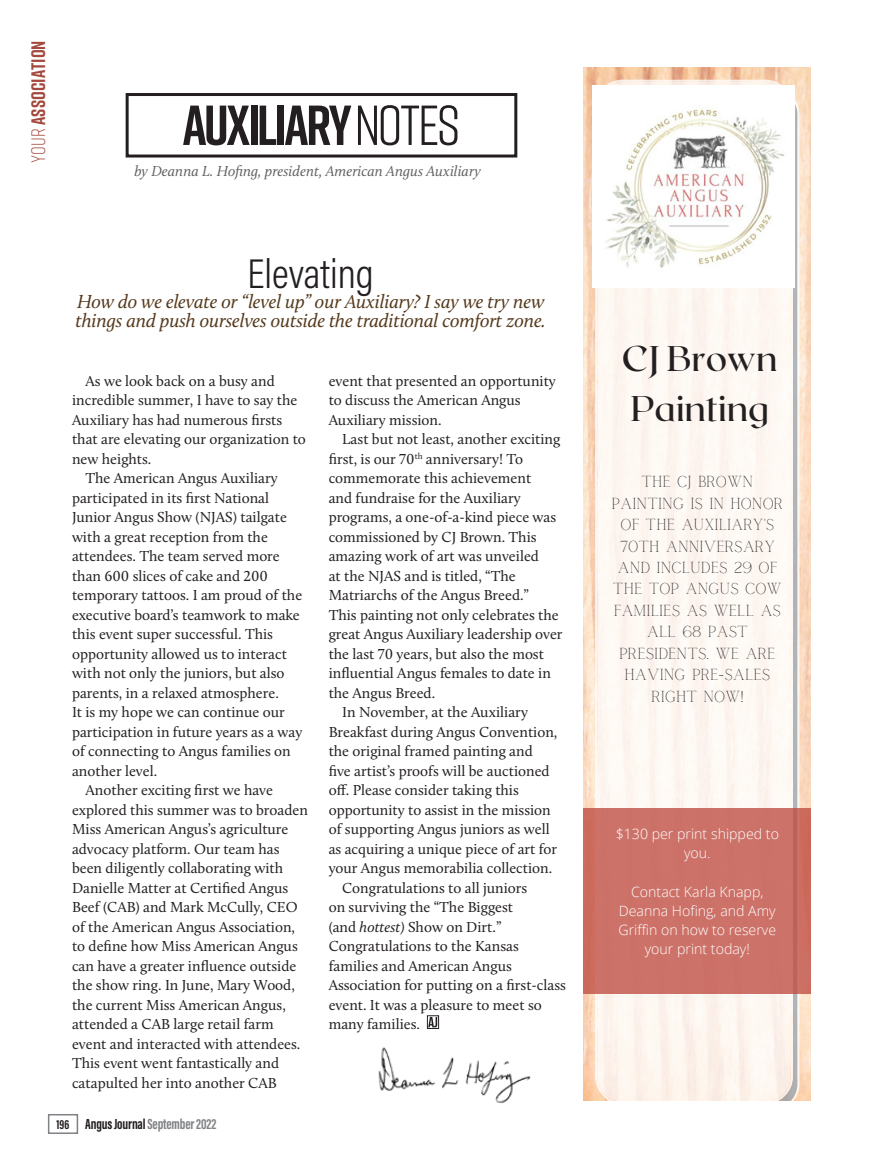
<style>
.page{position:relative;width:878px;height:1168px;background:#fff}
.page>*{position:absolute;margin:0;border:0;box-sizing:border-box;transform-origin:0 0}
.Column_Title{font:700 56.25px "Rift";letter-spacing:-.045em;color:#231f20}
.Column_Headline{font:300 42px "Acumin Pro Cond";color:#231f20}
.t1{font:500 35.55px/49.7px "Roxborough CF";color:#231f20}
.col-deck{font:italic 19.5px/19.5px "Calluna";letter-spacing:-.01em;color:#563a1d}
.t2{font:700 19.5px "Rift";letter-spacing:.005em;color:#a4493e}
.t3{font:15.75px/21.5px "Calgary";color:#231f20;text-align:center}
.Body_Text{font:15px/19.5px "Calluna";color:#231f20}
.Byline_2_copy{font:italic 15px "Calluna";color:#636366}
.t4{font:700 15px "Acumin Pro Extra Cond";letter-spacing:-.01em;color:#808285}
.t5{font:300 14.1px/19.2px "Open Sans";color:#fff;text-align:center}
.s1{font-weight:300}
.s2{font-weight:400}
.s3{font-size:13.5px;color:#231f20}
.s4{color:#231f20}
.s5{font-style:italic}
</style>
<div class="page">
<div style="left:427px;top:1015px;width:12px;height:14px;border:1px solid #231f20"></div>
<svg style="left:428px;top:1017px;width:9px;height:10px"></svg>
<img style="left:378px;top:1047px;width:153px;height:57px">
<div style="left:126px;top:93px;width:391px;height:65px;border:3px solid #231f20"></div>
<img style="left:583px;top:68px;width:227px;height:1032px">
<svg style="left:595px;top:80px;width:204px;height:1020px;fill:#fef8f2"></svg>
<img style="left:592px;top:85px;width:203px;height:202px">
<div style="left:583px;top:808px;width:227px;height:185px;background:#cd7268"></div>
<div style="left:48px;top:1114px;width:30px;height:20px;border:2px solid #808285"></div>
<h3 class="t2" style="left:24px;top:163px;width:124px;rotate:-90deg"><span class="s1">Your</span> ASSOCIATION</h3>
<p class="Column_Title" style="left:183px;top:85px;width:279px">AUXILIARY <span class="s2">NOTES</span></p>
<p class="Byline_2_copy" style="left:134px;top:162px;width:348px">by Deanna L. Hofing, president, American Angus Auxiliary</p>
<p class="Column_Headline" style="left:247px;top:247px;width:128px">Elevating</p>
<p class="col-deck" style="left:76px;top:291px;width:471px">How do we elevate or “level up” our Auxiliary? I say we try new things and push ourselves outside the traditional comfort zone.</p>
<p class="Body_Text" style="left:72px;top:371px;width:235px;text-indent:14px">As we look back on a busy and incredible summer, I have to say the<br>Auxiliary has had numerous firsts that are elevating our organization to new heights.</p>
<p class="Body_Text" style="left:72px;top:468px;width:232px;text-indent:14px">The American Angus Auxiliary participated in its first National<br>Junior Angus Show (NJAS) tailgate with a great reception from the attendees. The team served more than 600 slices of cake and 200 temporary tattoos. I am proud of the executive board’s teamwork to make this event super successful. This opportunity allowed us to interact with not only the juniors, but also parents, in a relaxed atmosphere.<br>It is my hope we can continue our participation in future years as a way of connecting to Angus families on another level.</p>
<p class="Body_Text" style="left:72px;top:780px;width:237px;text-indent:14px">Another exciting first we have explored this summer was to broaden Miss American Angus’s agriculture advocacy platform. Our team has been diligently collaborating with Danielle Matter at Certified Angus Beef (CAB) and Mark McCully, CEO of the American Angus Association, to define how Miss American Angus can have a greater influence outside the show ring. In June, Mary Wood, the current Miss American Angus, attended a CAB large retail farm event and interacted with attendees.<br>This event went fantastically and catapulted her into another CAB</p>
<p class="t4" style="left:57px;top:1115px;width:161px"><span class="s3">196</span> <span class="s4">Angus Journal</span> September 2022</p>
<p class="Body_Text" style="left:328px;top:371px;width:229px">event that presented an opportunity to discuss the American Angus<br>Auxiliary mission.</p>
<p class="Body_Text" style="left:328px;top:429px;width:235px;text-indent:14px">Last but not least, another exciting first, is our 70<sup>th</sup> anniversary! To commemorate this achievement<br>and fundraise for the Auxiliary programs, a one-of-a-kind piece was commissioned by CJ Brown. This amazing work of art was unveiled<br>at the NJAS and is titled, “The<br>Matriarchs of the Angus Breed.”<br>This painting not only celebrates the great Angus Auxiliary leadership over the last 70 years, but also the most influential Angus females to date in the Angus Breed.</p>
<p class="Body_Text" style="left:328px;top:702px;width:230px;text-indent:14px">In November, at the Auxiliary Breakfast during Angus Convention, the original framed painting and five artist’s proofs will be auctioned off. Please consider taking this opportunity to assist in the mission of supporting Angus juniors as well as acquiring a unique piece of art for your Angus memorabilia collection.</p>
<p class="Body_Text" style="left:328px;top:878px;width:239px;text-indent:14px">Congratulations to all juniors<br>on surviving the “The Biggest<br>(and <span class="s5">hottest)</span> Show on Dirt.”<br>Congratulations to the Kansas families and American Angus<br>Association for putting on a first-class event. It was a pleasure to meet so many families.</p>
<p class="t1" style="left:621px;top:334px;width:157px">CJ Brown<br>Painting</p>
<p class="t3" style="left:611px;top:471px;width:173px">THE CJ BROWN<br>PAINTING IS IN HONOR<br>OF THE AUXILIARY'S<br>70TH ANNIVERSARY<br>AND INCLUDES 29 OF<br>THE TOP ANGUS COW<br>FAMILIES AS WELL AS<br>ALL 68 PAST<br>PRESIDENTS. WE ARE<br>HAVING PRE-SALES<br>RIGHT NOW!</p>
<p class="t5" style="left:615px;top:824px;width:165px">$130 per print shipped to you.</p>
<p class="t5" style="left:618px;top:881px;width:159px">Contact Karla Knapp,<br>Deanna Hofing, and Amy<br>Griffin on how to reserve your print today!</p>
</div>
